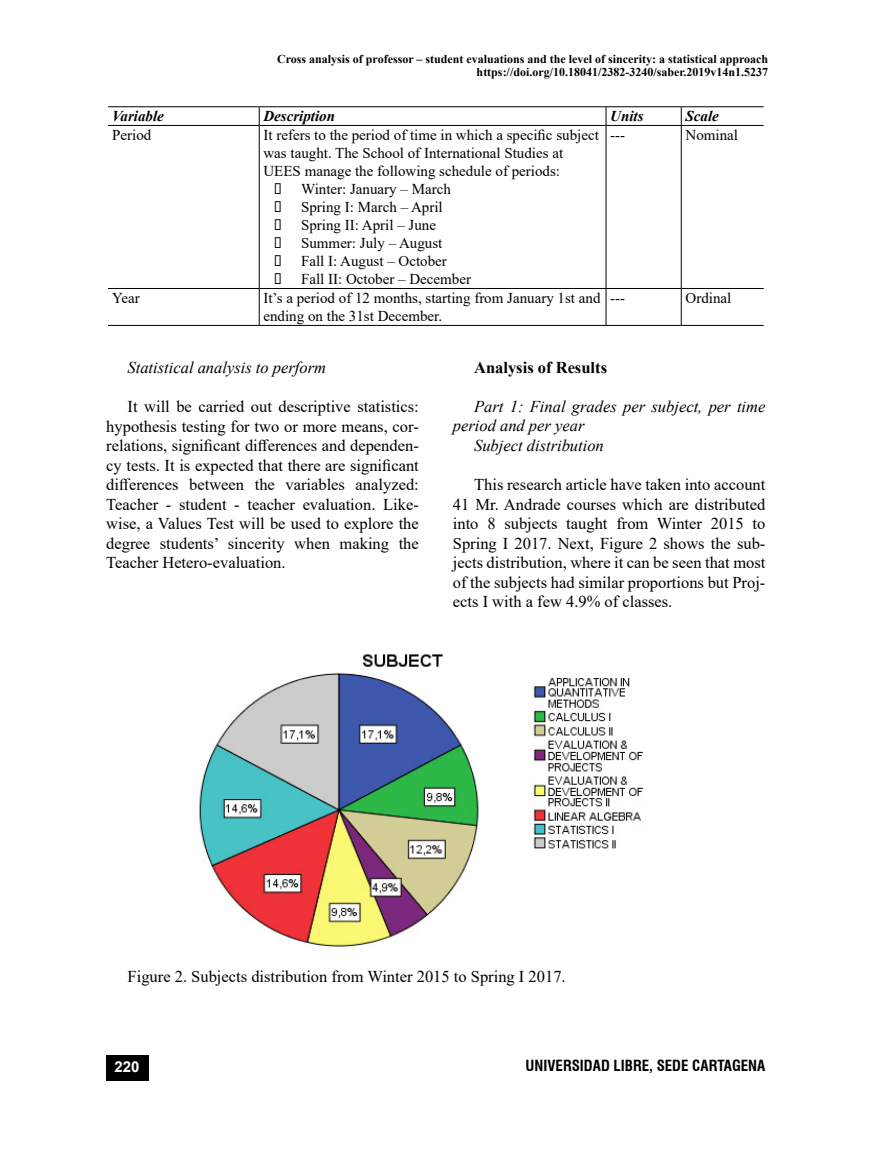
<style>
.page{position:relative;width:893px;height:1149px;background:#fff}
.page>*{position:absolute;margin:0;border:0;box-sizing:border-box;transform-origin:0 0}
.t1{font:16.5px/19.5px "Times New Roman";color:#000;text-align:justify}
.t2{font:italic 16.5px "Times New Roman";color:#000}
.t3{font:700 16.5px "Times New Roman";color:#000}
.t4{font:15px/18px "Times New Roman";color:#000}
.t5{font:700 condensed 15px "Swiss 721 BT";color:#000}
.t6{font:italic 700 15px "Times New Roman";color:#000}
.t7{font:700 15px "Arial";color:#fff}
.t8{font:700 12px/13.5px "Times New Roman";color:#000;text-align:right}
</style>
<div class="page">
<div style="left:106px;top:1054px;width:43px;height:26px;background:#000"></div>
<svg style="left:259px;top:107px;width:1px;height:18px"></svg>
<svg style="left:606px;top:107px;width:1px;height:18px"></svg>
<svg style="left:681px;top:107px;width:1px;height:18px"></svg>
<hr style="left:259px;top:126px;width:1px;height:162px;background:#000">
<hr style="left:606px;top:126px;width:1px;height:162px;background:#000">
<hr style="left:681px;top:126px;width:1px;height:162px;background:#000">
<hr style="left:108px;top:106px;width:151px;height:1px;background:#000">
<hr style="left:259px;top:106px;width:347px;height:1px;background:#000">
<hr style="left:606px;top:106px;width:75px;height:1px;background:#000">
<hr style="left:681px;top:106px;width:83px;height:1px;background:#000">
<hr style="left:108px;top:125px;width:151px;height:1px;background:#000">
<hr style="left:259px;top:125px;width:347px;height:1px;background:#000">
<hr style="left:606px;top:125px;width:75px;height:1px;background:#000">
<hr style="left:681px;top:125px;width:83px;height:1px;background:#000">
<hr style="left:108px;top:288px;width:151px;height:1px;background:#000">
<hr style="left:259px;top:288px;width:347px;height:1px;background:#000">
<hr style="left:606px;top:288px;width:75px;height:1px;background:#000">
<hr style="left:681px;top:288px;width:83px;height:1px;background:#000">
<hr style="left:108px;top:325px;width:151px;height:1px;background:#000">
<hr style="left:259px;top:325px;width:347px;height:1px;background:#000">
<hr style="left:606px;top:325px;width:75px;height:1px;background:#000">
<hr style="left:681px;top:325px;width:83px;height:1px;background:#000">
<hr style="left:259px;top:289px;width:1px;height:36px;background:#000">
<hr style="left:606px;top:289px;width:1px;height:36px;background:#000">
<hr style="left:681px;top:289px;width:1px;height:36px;background:#000">
<img style="left:199px;top:654px;width:444px;height:293px">
<p class="t8" style="left:277px;top:52px;width:493px">Cross analysis of professor – student evaluations and the level of sincerity: a statistical approach https://doi.org/10.18041/2382-3240/saber.2019v14n1.5237</p>
<p class="t6" style="left:112px;top:106px;width:53px">Variable</p>
<p class="t6" style="left:263px;top:106px;width:73px">Description</p>
<p class="t6" style="left:610px;top:106px;width:35px">Units</p>
<p class="t6" style="left:685px;top:106px;width:35px">Scale</p>
<p class="t4" style="left:112px;top:125px;width:41px">Period</p>
<p class="t4" style="left:263px;top:125px;width:337px">It refers to the period of time in which a specific subject was taught. The School of International Studies at<br>UEES manage the following schedule of periods:</p>
<p class="t4" style="left:274px;top:179px;width:178px">• Winter: January – March</p>
<p class="t4" style="left:274px;top:197px;width:170px">• Spring I: March – April</p>
<p class="t4" style="left:274px;top:215px;width:163px">• Spring II: April – June</p>
<p class="t4" style="left:274px;top:233px;width:170px">• Summer: July – August</p>
<p class="t4" style="left:274px;top:251px;width:174px">• Fall I: August – October</p>
<p class="t4" style="left:274px;top:269px;width:198px">• Fall II: October – December</p>
<p class="t4" style="left:610px;top:125px;width:16px">---</p>
<p class="t4" style="left:685px;top:125px;width:54px">Nominal</p>
<p class="t4" style="left:112px;top:288px;width:29px">Year</p>
<p class="t4" style="left:263px;top:288px;width:339px">It’s a period of 12 months, starting from January 1st and ending on the 31st December.</p>
<p class="t4" style="left:610px;top:288px;width:16px">---</p>
<p class="t4" style="left:685px;top:288px;width:47px">Ordinal</p>
<p class="t2" style="left:128px;top:356px;width:200px">Statistical analysis to perform</p>
<p class="t1" style="left:106px;top:396px;width:314px;text-indent:21px">It will be carried out descriptive statistics: hypothesis testing for two or more means, cor&shy;relations, significant differences and dependen&shy;cy tests. It is expected that there are significant differences between the variables analyzed:<br>Teacher - student - teacher evaluation. Like&shy;wise, a Values Test will be used to explore the degree students’ sincerity when making the Teacher Hetero-evaluation.</p>
<p class="t3" style="left:474px;top:355px;width:134px">Analysis of Results</p>
<p class="t2" style="left:474px;top:395px;width:293px">Part 1: Final grades per subject, per time</p>
<p class="t2" style="left:453px;top:414px;width:133px">period and per year</p>
<p class="t2" style="left:474px;top:434px;width:131px">Subject distribution</p>
<p class="t1" style="left:453px;top:474px;width:314px;text-indent:21px">This research article have taken into account 41 Mr. Andrade courses which are distributed into 8 subjects taught from Winter 2015 to Spring I 2017. Next, Figure 2 shows the sub&shy;jects distribution, where it can be seen that most of the subjects had similar proportions but Proj&shy;ects I with a few 4.9% of classes.</p>
<p class="t1" style="left:128px;top:965px;width:440px">Figure 2. Subjects distribution from Winter 2015 to Spring I 2017.</p>
<p class="t7" style="left:115px;top:1056px;width:27px">220</p>
<p class="t5" style="left:525px;top:1056px;width:241px">UNIVERSIDAD LIBRE, SEDE CARTAGENA</p>
</div>
